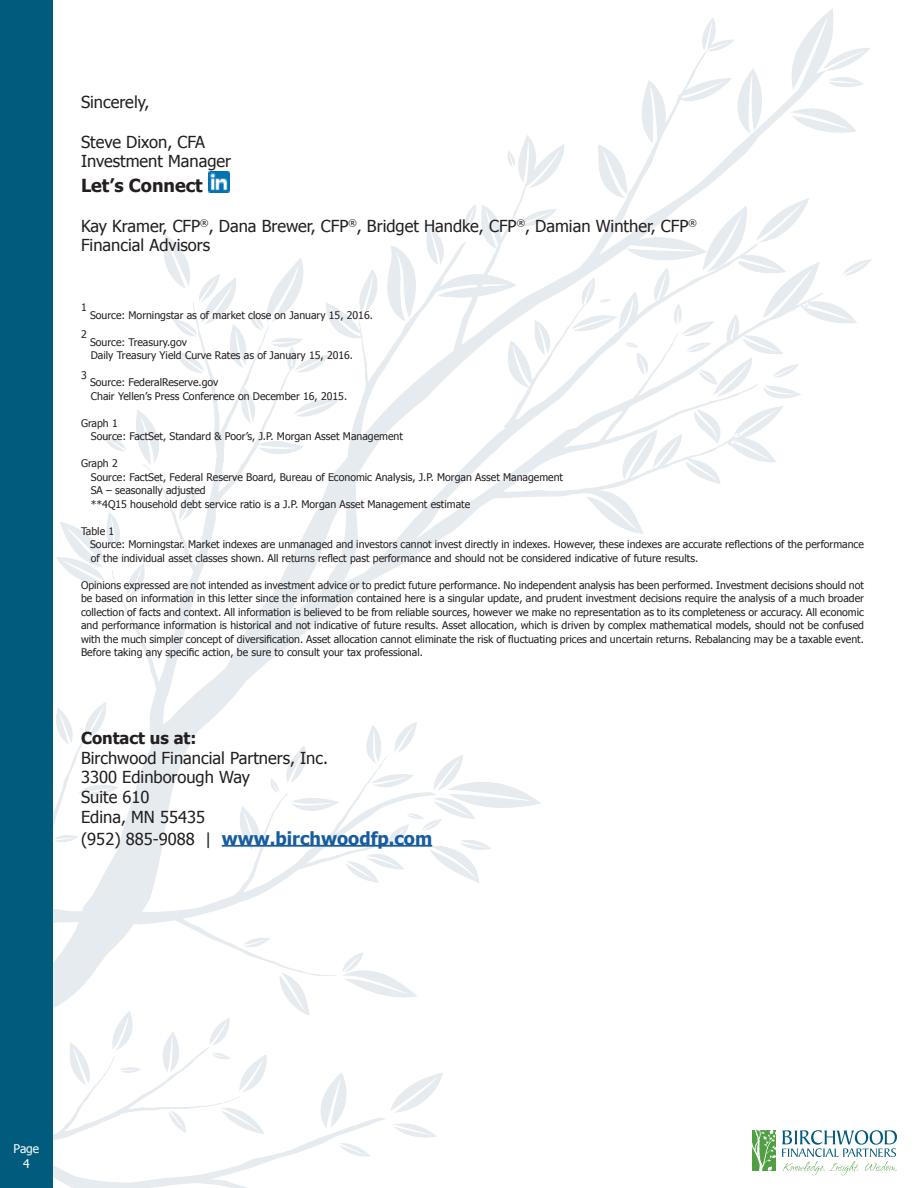
<style>
.page{position:relative;width:918px;height:1188px;background:#fff}
.page>*{position:absolute;margin:0;border:0;box-sizing:border-box;transform-origin:0 0}
.t1{font:700 18px "Tahoma";color:#175d9e}
.t2{font:700 18px "Tahoma";color:#231f20}
.t3{font:16.5px/19.8px "Tahoma";color:#231f20}
.t4{font:700 16.5px "Tahoma";color:#231f20}
.t5{font:12px/14.4px "Tahoma";color:#fff;text-align:center}
.t6{font:10.5px/13.5px "Tahoma";color:#231f20}
.s1{font-weight:400;font-size:16.5px;color:#231f20}
</style>
<div class="page">
<img style="left:53px;top:8px;width:819px;height:1180px">
<svg style="left:782px;top:1130px;width:115px;height:46px"></svg>
<svg style="left:752px;top:1131px;width:24px;height:40px"></svg>
<div style="left:0;top:0;width:53px;height:1188px;background:#005b7d"></div>
<hr style="left:222px;top:845px;width:210px;height:2px;background:#175d9e">
<img style="left:208px;top:171px;width:21px;height:21px">
<p class="t3" style="left:81px;top:91px;width:70px">Sincerely,</p>
<p class="t3" style="left:81px;top:131px;width:126px">Steve Dixon, CFA</p>
<p class="t3" style="left:81px;top:151px;width:152px">Investment Manager</p>
<p class="t2" style="left:81px;top:173px;width:123px">Let’s Connect</p>
<p class="t3" style="left:81px;top:215px;width:617px">Kay Kramer, CFP<sup>®</sup>, Dana Brewer, CFP<sup>®</sup>, Bridget Handke, CFP<sup>®</sup>, Damian Winther, CFP<sup>®<br></sup>Financial Advisors</p>
<p class="t6" style="left:81px;top:300px;width:7px">1</p>
<p class="t6" style="left:90px;top:308px;width:284px">Source: Morningstar as of market close on January 15, 2016.</p>
<p class="t6" style="left:81px;top:327px;width:7px">2</p>
<p class="t6" style="left:90px;top:335px;width:98px">Source: Treasury.gov</p>
<p class="t6" style="left:91px;top:348px;width:264px">Daily Treasury Yield Curve Rates as of January 15, 2016.</p>
<p class="t6" style="left:81px;top:368px;width:7px">3</p>
<p class="t6" style="left:90px;top:375px;width:130px">Source: FederalReserve.gov</p>
<p class="t6" style="left:91px;top:389px;width:258px">Chair Yellen’s Press Conference on December 16, 2015.</p>
<p class="t6" style="left:81px;top:416px;width:38px">Graph 1</p>
<p class="t6" style="left:91px;top:429px;width:314px">Source: FactSet, Standard &amp; Poor’s, J.P. Morgan Asset Management</p>
<p class="t6" style="left:81px;top:456px;width:38px">Graph 2</p>
<p class="t6" style="left:91px;top:470px;width:474px">Source: FactSet, Federal Reserve Board, Bureau of Economic Analysis, J.P. Morgan Asset Management</p>
<p class="t6" style="left:91px;top:483px;width:116px">SA – seasonally adjusted</p>
<p class="t6" style="left:91px;top:497px;width:381px">**4Q15 household debt service ratio is a J.P. Morgan Asset Management estimate</p>
<p class="t6" style="left:81px;top:524px;width:35px">Table 1</p>
<p class="t6" style="left:90px;top:537px;width:775px">Source: Morningstar. Market indexes are unmanaged and investors cannot invest directly in indexes. However, these indexes are accurate reflections of the performance of the individual asset classes shown. All returns reflect past performance and should not be considered indicative of future results.</p>
<p class="t6" style="left:81px;top:578px;width:785px;text-align:justify">Opinions expressed are not intended as investment advice or to predict future performance. No independent analysis has been performed. Investment decisions should not be based on information in this letter since the information contained here is a singular update, and prudent investment decisions require the analysis of a much broader collection of facts and context. All information is believed to be from reliable sources, however we make no representation as to its completeness or accuracy. All economic and performance information is historical and not indicative of future results. Asset allocation, which is driven by complex mathematical models, should not be confused with the much simpler concept of diversification. Asset allocation cannot eliminate the risk of fluctuating prices and uncertain returns. Rebalancing may be a taxable event.<br>Before taking any specific action, be sure to consult your tax professional.</p>
<p class="t4" style="left:81px;top:726px;width:117px">Contact us at:</p>
<p class="t3" style="left:81px;top:747px;width:249px">Birchwood Financial Partners, Inc.</p>
<p class="t3" style="left:81px;top:767px;width:171px">3300 Edinborough Way</p>
<p class="t3" style="left:81px;top:786px;width:70px">Suite 610</p>
<p class="t3" style="left:81px;top:806px;width:126px">Edina, MN 55435</p>
<p class="t1" style="left:81px;top:825px;width:353px"><span class="s1">(952) 885-9088 |</span> www.birchwoodfp.com</p>
<p class="t5" style="left:14px;top:1141px;width:27px">Page<br>4</p>
</div>
